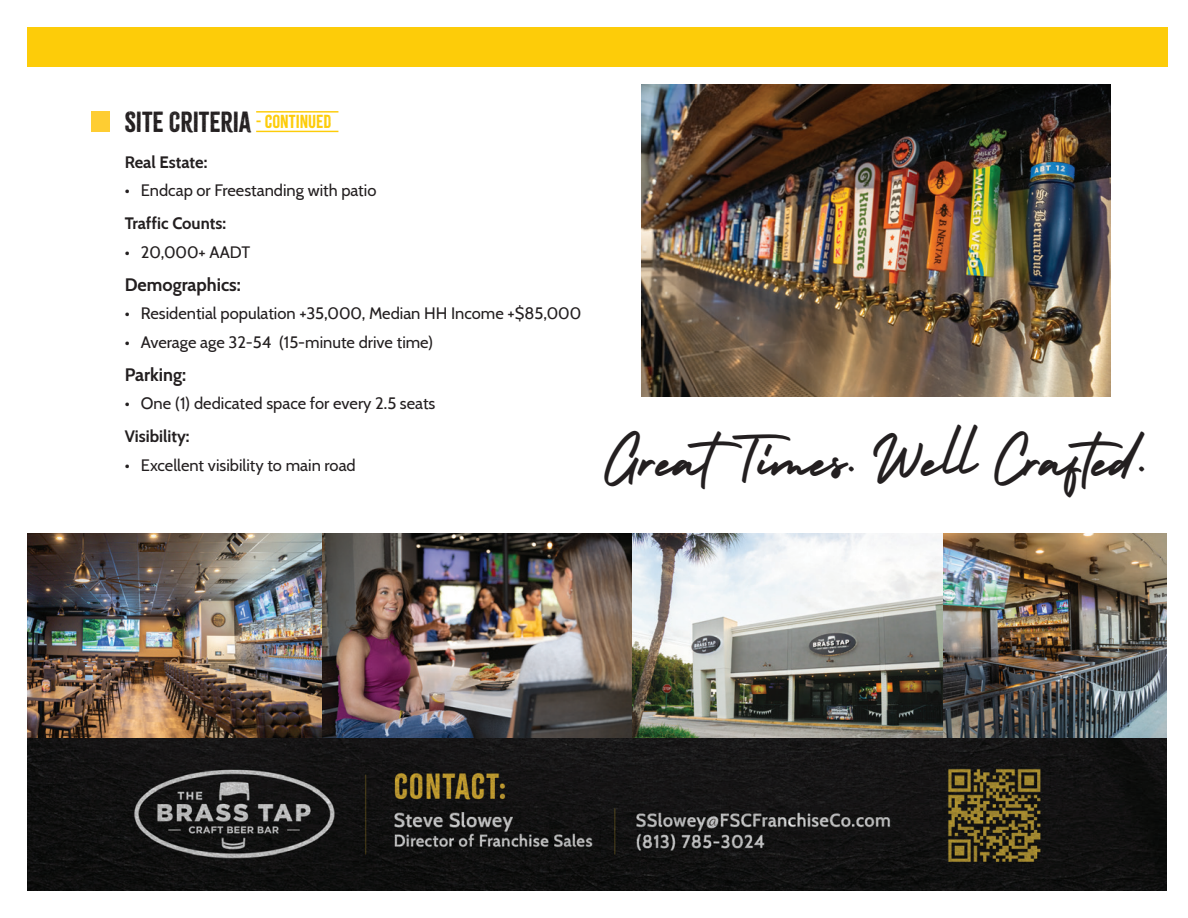
<style>
.page{position:relative;width:1188px;height:918px;background:#fff}
.page>*{position:absolute;margin:0;border:0;box-sizing:border-box;transform-origin:0 0}
.t1{font:41.4px "Holiday Free";color:#231f20}
.t2{font:25.5px "Citrus Gothic";color:#231f20}
.t3{font:700 18px "Cabin";color:#231f20}
.t4{font:16.5px "Cabin";color:#231f20}
.t5{font:700 16.5px "Cabin";color:#231f20}
.s1{font-size:16.5px;color:#fdcc09}
</style>
<div class="page">
<div style="left:91px;top:112px;width:19px;height:20px;background:#fecd32"></div>
<img style="left:27px;top:533px;width:295px;height:205px">
<img style="left:322px;top:533px;width:311px;height:205px">
<img style="left:633px;top:533px;width:311px;height:205px">
<img style="left:944px;top:533px;width:222px;height:205px">
<img style="left:27px;top:738px;width:1139px;height:153px">
<img style="left:641px;top:84px;width:469px;height:313px">
<hr style="left:256px;top:111px;width:82px;height:2px;background:#fdcc09">
<hr style="left:256px;top:131px;width:82px;height:1px;background:#fdcc09">
<div style="left:27px;top:27px;width:1140px;height:40px;background:#fdcc09"></div>
<h2 class="t2" style="left:125px;top:106px;width:208px">SITE CRITERIA <span class="s1">- CONTINUED</span></h2>
<p class="t5" style="left:125px;top:149px;width:84px">Real Estate:</p>
<p class="t4" style="left:125px;top:178px;width:253px">• Endcap or Freestanding with patio</p>
<p class="t5" style="left:125px;top:211px;width:103px">Traffic Counts:</p>
<p class="t4" style="left:125px;top:239px;width:127px">• 20,000+ AADT</p>
<p class="t3" style="left:125px;top:270px;width:118px">Demographics:</p>
<p class="t4" style="left:125px;top:301px;width:458px">• Residential population +35,000, Median HH Income +$85,000</p>
<p class="t4" style="left:125px;top:329px;width:310px">• Average age 32-54 (15-minute drive time)</p>
<p class="t3" style="left:125px;top:360px;width:63px">Parking:</p>
<p class="t4" style="left:125px;top:391px;width:312px">• One (1) dedicated space for every 2.5 seats</p>
<p class="t5" style="left:125px;top:424px;width:66px">Visibility:</p>
<p class="t4" style="left:125px;top:452px;width:233px">• Excellent visibility to main road</p>
<h1 class="t1" style="left:603px;top:434px;width:545px">GreatTimes. Well Crafted.</h1>
</div>
